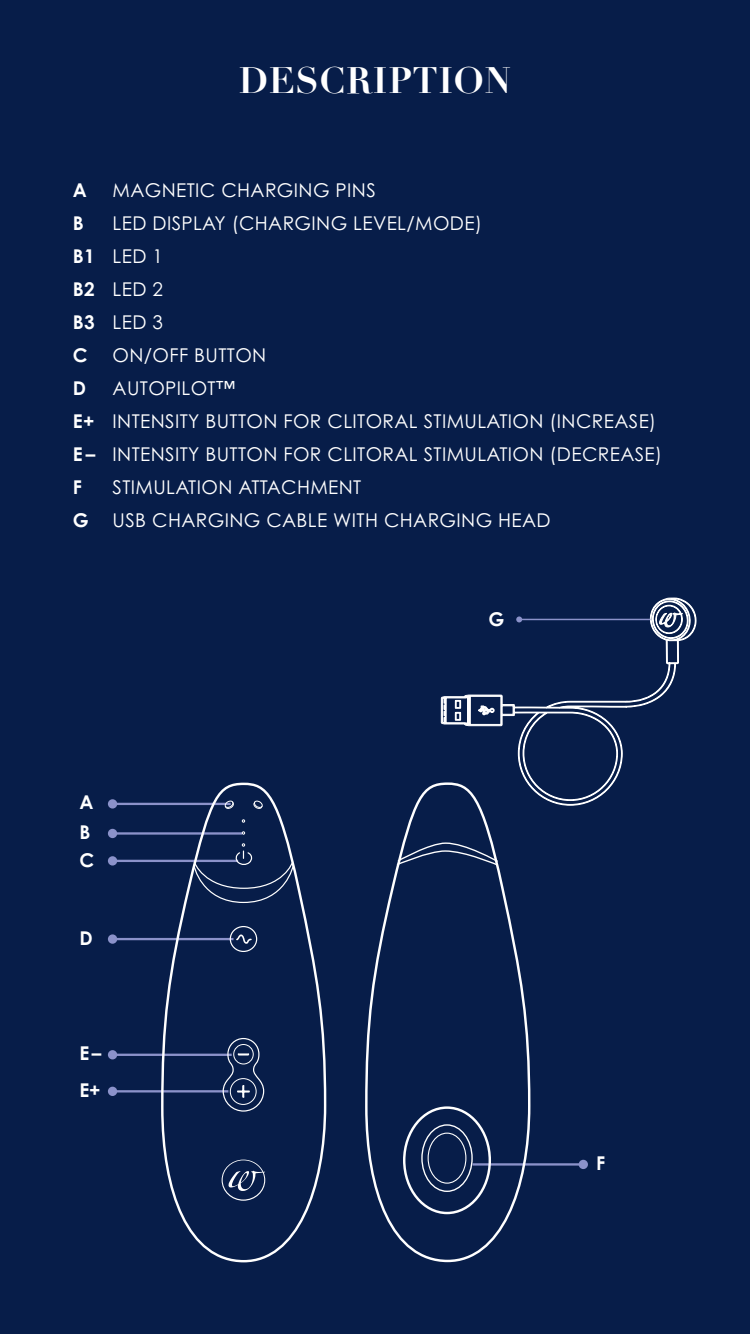
<style>
.page{position:relative;width:750px;height:1334px;background:#071d49}
.page>*{position:absolute;margin:0;border:0;box-sizing:border-box;transform-origin:0 0}
.t1{font:700 36px "Didot";letter-spacing:.02em;color:#fff}
.t2{font:19px/33px "Century Gothic Pro";letter-spacing:.02em;color:#fff}
.t3{font:700 19px/30.7px "Century Gothic Pro";color:#fff}
.s1{font-weight:700}
</style>
<div class="page">
<hr style="left:113px;top:860px;width:125px;height:2px;background:#8b92ca">
<div style="left:108px;top:856px;width:9px;height:10px;background:#8b92ca;border-radius:50%"></div>
<hr style="left:113px;top:938px;width:120px;height:2px;background:#8b92ca">
<div style="left:108px;top:934px;width:9px;height:10px;background:#8b92ca;border-radius:50%"></div>
<hr style="left:113px;top:803px;width:118px;height:2px;background:#8b92ca">
<div style="left:108px;top:799px;width:9px;height:10px;background:#8b92ca;border-radius:50%"></div>
<hr style="left:113px;top:832px;width:129px;height:3px;background:#8b92ca">
<div style="left:108px;top:829px;width:9px;height:9px;background:#8b92ca;border-radius:50%"></div>
<hr style="left:113px;top:1054px;width:119px;height:2px;background:#8b92ca">
<div style="left:108px;top:1050px;width:9px;height:9px;background:#8b92ca;border-radius:50%"></div>
<hr style="left:113px;top:1090px;width:115px;height:3px;background:#8b92ca">
<div style="left:108px;top:1087px;width:9px;height:9px;background:#8b92ca;border-radius:50%"></div>
<hr style="left:472px;top:1163px;width:111px;height:3px;background:#8b92ca">
<div style="left:579px;top:1160px;width:9px;height:9px;background:#8b92ca;border-radius:50%"></div>
<svg style="left:365px;top:782px;width:167px;height:481px"></svg>
<svg style="left:160px;top:782px;width:167px;height:481px"></svg>
<div style="left:230px;top:926px;width:27px;height:26px;border:1px solid #fff;border-radius:50%"></div>
<svg style="left:222px;top:1037px;width:43px;height:164px"></svg>
<svg style="left:235px;top:934px;width:18px;height:11px"></svg>
<svg style="left:224px;top:801px;width:10px;height:9px"></svg>
<svg style="left:253px;top:801px;width:10px;height:9px"></svg>
<svg style="left:242px;top:819px;width:3px;height:4px"></svg>
<svg style="left:242px;top:831px;width:3px;height:4px"></svg>
<svg style="left:193px;top:843px;width:102px;height:61px"></svg>
<svg style="left:441px;top:597px;width:255px;height:208px"></svg>
<svg style="left:652px;top:600px;width:37px;height:39px"></svg>
<svg style="left:455px;top:700px;width:6px;height:20px"></svg>
<svg style="left:478px;top:706px;width:16px;height:9px"></svg>
<hr style="left:519px;top:619px;width:131px;height:1px;background:#8b92ca">
<svg style="left:516px;top:616px;width:6px;height:6px"></svg>
<h1 class="t1" style="left:239px;top:57px;width:274px">DESCRIPTION</h1>
<p class="t3" style="left:73px;top:175px;width:16px">A</p>
<p class="t2" style="left:113px;top:174px;width:265px">MAGNETIC CHARGING PINS</p>
<p class="t3" style="left:73px;top:208px;width:13px">B</p>
<p class="t2" style="left:73px;top:207px;width:411px;text-indent:40px">LED DISPLAY (CHARGING LEVEL/MODE)<br><span class="s1">B1</span> LED 1<br><span class="s1">B2</span> LED 2<br><span class="s1">B3</span> LED 3<br><span class="s1">C</span></p>
<p class="t2" style="left:113px;top:339px;width:155px">ON/OFF BUTTON</p>
<p class="t2" style="left:73px;top:372px;width:591px;text-indent:40px">AUTOPILOT™<br><span class="s1">E+</span> INTENSITY BUTTON FOR CLITORAL STIMULATION (INCREASE)<br><span class="s1">E –</span> INTENSITY BUTTON FOR CLITORAL STIMULATION (DECREASE)<br><span class="s1">F</span></p>
<p class="t3" style="left:73px;top:373px;width:15px">D</p>
<p class="t2" style="left:73px;top:471px;width:479px;text-indent:40px">STIMULATION ATTACHMENT<br><span class="s1">G</span> USB CHARGING CABLE WITH CHARGING HEAD</p>
<p class="t3" style="left:79px;top:786px;width:16px">A<br>B</p>
<p class="t3" style="left:79px;top:844px;width:16px">C</p>
<p class="t3" style="left:79px;top:922px;width:15px">D</p>
<p class="t3" style="left:79px;top:1034px;width:23px;line-height:36.6px">E–<br>E+</p>
<p class="t3" style="left:488px;top:604px;width:17px">G</p>
<p class="t3" style="left:596px;top:1148px;width:11px">F</p>
</div>
